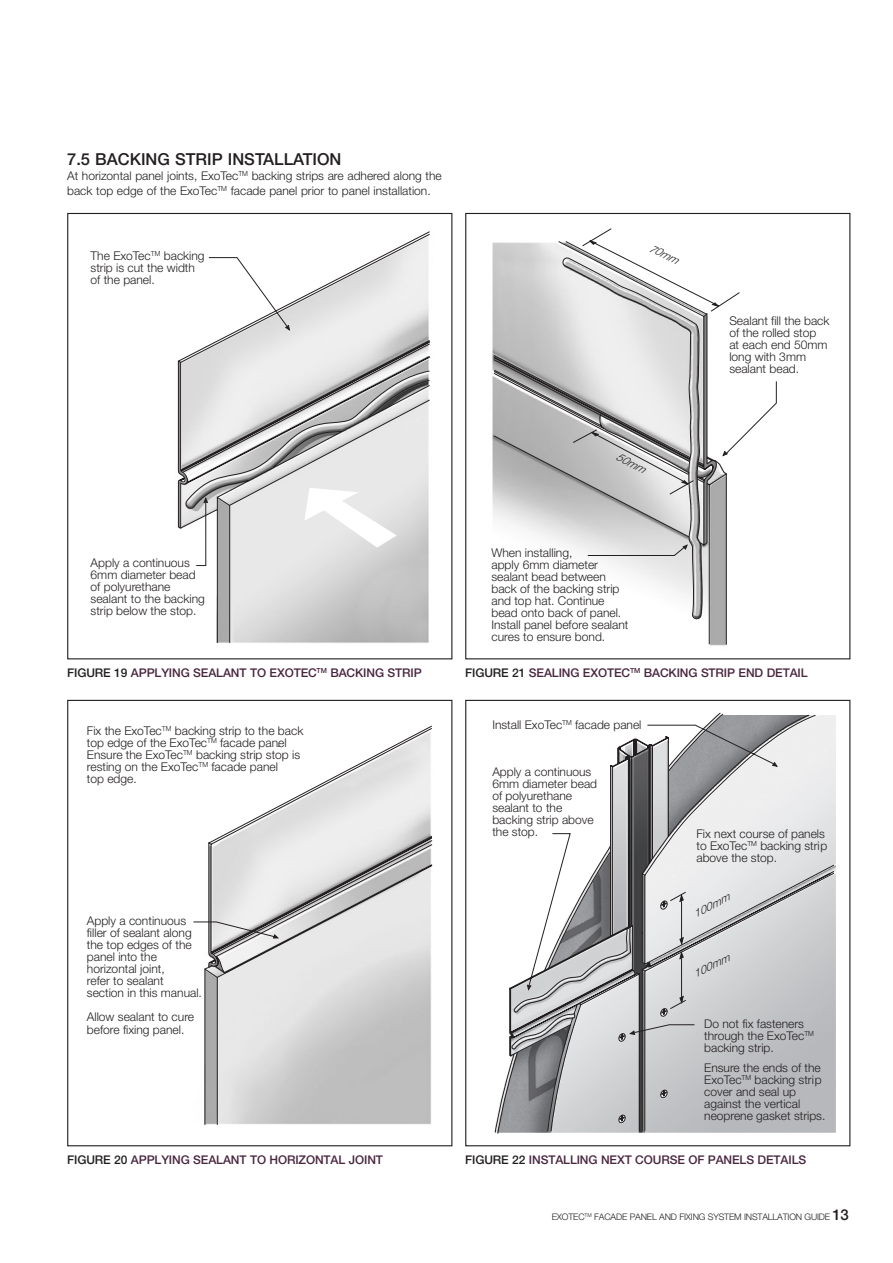
<style>
.page{position:relative;width:893px;height:1263px;background:#fff}
.page>*{position:absolute;margin:0;border:0;box-sizing:border-box;transform-origin:0 0}
.Body_Copy{font:500 16.5px "Helvetica Neue LT Std";color:#231f20}
.t1{font:300 12px/12px "Helvetica Neue";color:#231f20}
.Body_Copy-2{font:500 12px "Helvetica Neue LT Std";letter-spacing:-.01em;color:#492640}
.Body_Copy-3{font:300 12px/15px "Helvetica Neue LT Std";color:#231f20}
.t2{font:italic 300 11.1px "Helvetica Neue";color:#231f20}
.t3{font:italic 300 10.65px "Helvetica Neue";color:#231f20;scale:1.09 1}
.t4{font:300 9px "Helvetica Neue LT Std";letter-spacing:-.02em;color:#231f20}
.s1{color:#231f20}
.s2{font-weight:500;font-size:15px}
</style>
<div class="page">
<svg style="left:723px;top:714px;width:111px;height:418px;background:#cbccce"></svg>
<svg style="left:772px;top:762px;width:6px;height:5px"></svg>
<svg style="left:495px;top:712px;width:228px;height:422px"></svg>
<svg style="left:177px;top:231px;width:253px;height:412px"></svg>
<svg style="left:178px;top:360px;width:252px;height:206px;background:#d0d0d0"></svg>
<svg style="left:208px;top:257px;width:82px;height:74px"></svg>
<svg style="left:204px;top:725px;width:229px;height:400px"></svg>
<svg style="left:193px;top:921px;width:86px;height:48px"></svg>
<svg style="left:492px;top:241px;width:285px;height:405px"></svg>
<svg style="left:560px;top:241px;width:167px;height:380px"></svg>
<svg style="left:573px;top:228px;width:167px;height:328px"></svg>
<p class="Body_Copy" style="left:67px;top:149px;width:276px">7.5 BACKING STRIP INSTALLATION</p>
<p class="Body_Copy-3" style="left:67px;top:167px;width:376px">At horizontal panel joints, ExoTec<sup>TM</sup> backing strips are adhered along the back top edge of the ExoTec<sup>TM</sup> facade panel prior to panel installation.</p>
<p class="t1" style="left:91px;top:249px;width:116px">The ExoTec<sup>TM</sup> backing strip is cut the width of the panel.</p>
<p class="t1" style="left:91px;top:556px;width:116px">Apply a continuous<br>6mm diameter bead of polyurethane sealant to the backing strip below the stop.</p>
<p class="t2" style="left:654px;top:239px;width:33px;rotate:27deg">70mm</p>
<p class="t2" style="left:621px;top:447px;width:33px;rotate:28deg">50mm</p>
<p class="t1" style="left:491px;top:545px;width:138px">When installing,<br>apply 6mm diameter sealant bead between back of the backing strip and top hat. Continue bead onto back of panel.<br>Install panel before sealant cures to ensure bond.</p>
<p class="t1" style="left:729px;top:314px;width:102px">Sealant fill the back of the rolled stop<br>at each end 50mm long with 3mm sealant bead.</p>
<p class="Body_Copy-2" style="left:67px;top:665px;width:356px"><span class="s1">FIGURE 19</span> APPLYING SEALANT TO EXOTEC<sup>TM</sup> BACKING STRIP</p>
<p class="Body_Copy-2" style="left:465px;top:665px;width:344px"><span class="s1">FIGURE 21</span> SEALING EXOTEC<sup>TM</sup> BACKING STRIP END DETAIL</p>
<p class="t1" style="left:87px;top:723px;width:218px">Fix the ExoTec<sup>TM</sup> backing strip to the back top edge of the ExoTec<sup>TM</sup> facade panel</p>
<p class="t1" style="left:87px;top:735px;width:215px;text-indent:190px">.<br>Ensure the ExoTec<sup>TM</sup> backing strip stop is resting on the ExoTec<sup>TM</sup> facade panel<br>top edge.</p>
<p class="t1" style="left:87px;top:914px;width:117px">Apply a continuous filler of sealant along the top edges of the panel into the horizontal joint,<br>refer to sealant section in this manual.</p>
<p class="t1" style="left:87px;top:1010px;width:109px">Allow sealant to cure before fixing panel.</p>
<p class="t1" style="left:492px;top:718px;width:151px">Install ExoTec<sup>TM</sup> facade panel</p>
<p class="t1" style="left:492px;top:765px;width:106px">Apply a continuous<br>6mm diameter bead of polyurethane sealant to the backing strip above the stop.</p>
<p class="t1" style="left:696px;top:827px;width:133px">Fix next course of panels to ExoTec<sup>TM</sup> backing strip above the stop.</p>
<p class="t3" style="left:690px;top:907px;width:37px;rotate:-27deg">100mm</p>
<p class="t3" style="left:690px;top:967px;width:37px;rotate:-27deg">100mm</p>
<p class="t1" style="left:704px;top:1017px;width:111px">Do not fix fasteners through the ExoTec<sup>TM </sup>backing strip.</p>
<p class="t1" style="left:704px;top:1060px;width:123px">Ensure the ends of the<br>ExoTec<sup>TM</sup> backing strip cover and seal up against the vertical neoprene gasket strips.</p>
<p class="Body_Copy-2" style="left:67px;top:1152px;width:317px"><span class="s1">FIGURE 20</span> APPLYING SEALANT TO HORIZONTAL JOINT</p>
<p class="Body_Copy-2" style="left:465px;top:1152px;width:342px"><span class="s1">FIGURE 22</span> INSTALLING NEXT COURSE OF PANELS DETAILS</p>
<p class="t4" style="left:552px;top:1212px;width:299px">EXOTEC<sup>TM</sup> FACADE PANEL AND FIXING SYSTEM INSTALLATION GUIDE <span class="s2">13</span></p>
</div>
